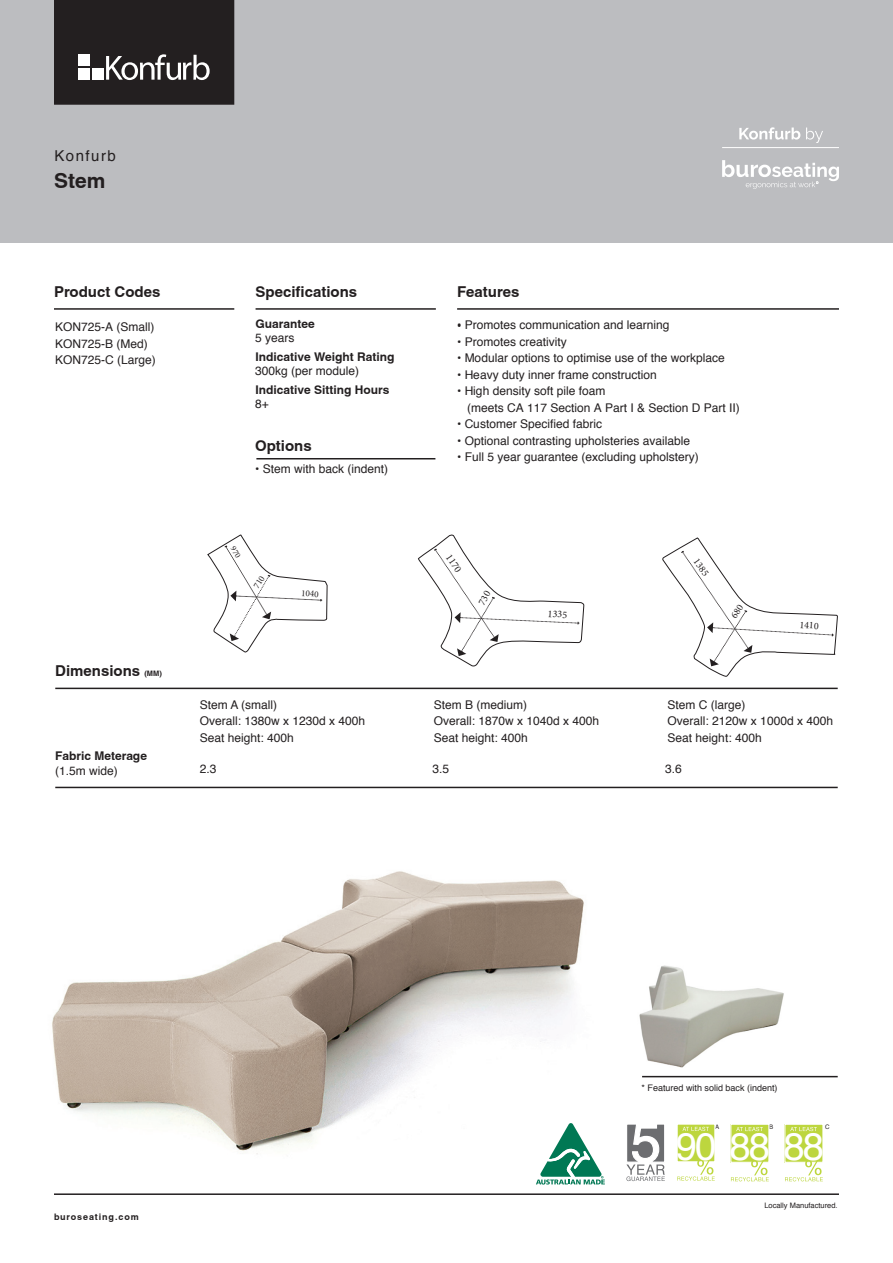
<style>
.page{position:relative;width:893px;height:1263px;background:#fff}
.page>*{position:absolute;margin:0;border:0;box-sizing:border-box;transform-origin:0 0}
.t1{font:38.4px "Helvetica";color:#fff}
.t2{font:700 21px "Helvetica";color:#231f20}
.t3{font:700 15px "Helvetica";color:#231f20}
.t4{font:15px "Helvetica";letter-spacing:.1em;color:#231f20}
.t5{font:12px/16.5px "Helvetica";color:#231f20}
.t6{font:700 12px "Helvetica";color:#231f20}
.t7{font:10.2px "Minion Pro";color:#231f20}
.t8{font:9.9px "Minion Pro";color:#231f20}
.t9{font:9px "Helvetica";color:#231f20}
.t10{font:700 9px "Helvetica";letter-spacing:.1em;color:#231f20}
.t11{font:9px "Minion Pro";color:#231f20}
.t12{font:7.5px "Helvetica";color:#231f20}
.t13{font:6.15px "Helvetica";color:#231f20}
.s1{font-size:7.5px}
</style>
<div class="page">
<div style="left:0;top:0;width:893px;height:243px;background:#bcbdc0"></div>
<svg style="left:54px;top:0;width:180px;height:105px;background:#322e2f"></svg>
<hr style="left:54px;top:1193px;width:785px;height:2px;background:#231f20">
<svg style="left:722px;top:160px;width:117px;height:29px"></svg>
<svg style="left:739px;top:127px;width:84px;height:16px"></svg>
<hr style="left:722px;top:147px;width:117px;height:1px;background:#fff">
<hr style="left:457px;top:308px;width:382px;height:2px;background:#231f20">
<hr style="left:54px;top:308px;width:180px;height:2px;background:#231f20">
<hr style="left:256px;top:308px;width:180px;height:2px;background:#231f20">
<img style="left:52px;top:871px;width:532px;height:283px">
<svg style="left:626px;top:1124px;width:39px;height:57px"></svg>
<div style="left:677px;top:1124px;width:38px;height:38px;background:#bdd63e"></div>
<div style="left:677px;top:1123px;width:38px;height:39px;border:1px solid #fff"></div>
<svg style="left:682px;top:1127px;width:27px;height:4px"></svg>
<svg style="left:677px;top:1159px;width:38px;height:22px"></svg>
<div style="left:785px;top:1124px;width:38px;height:38px;background:#bdd63e"></div>
<div style="left:784px;top:1124px;width:39px;height:39px;border:1px solid #fff"></div>
<svg style="left:790px;top:1127px;width:27px;height:4px"></svg>
<svg style="left:785px;top:1159px;width:38px;height:22px"></svg>
<div style="left:731px;top:1124px;width:38px;height:38px;background:#bdd63e"></div>
<div style="left:730px;top:1124px;width:39px;height:39px;border:1px solid #fff"></div>
<svg style="left:736px;top:1127px;width:27px;height:4px"></svg>
<svg style="left:731px;top:1159px;width:38px;height:22px"></svg>
<img style="left:639px;top:965px;width:145px;height:103px">
<hr style="left:256px;top:458px;width:179px;height:1px;background:#231f20">
<hr style="left:55px;top:688px;width:783px;height:1px;background:#231f20">
<hr style="left:642px;top:1076px;width:196px;height:1px;background:#231f20">
<hr style="left:55px;top:787px;width:783px;height:1px;background:#231f20">
<div style="left:521px;top:1096px;width:94px;height:91px;background:#fff"></div>
<svg style="left:536px;top:1123px;width:69px;height:62px"></svg>
<svg style="left:207px;top:534px;width:121px;height:154px"></svg>
<svg style="left:418px;top:534px;width:166px;height:133px"></svg>
<svg style="left:662px;top:537px;width:176px;height:140px"></svg>
<p class="t4" style="left:54px;top:145px;width:63px">Konfurb</p>
<p class="t2" style="left:54px;top:168px;width:53px">Stem</p>
<p class="t3" style="left:54px;top:282px;width:108px">Product Codes</p>
<p class="t3" style="left:256px;top:282px;width:103px">Specifications</p>
<p class="t6" style="left:256px;top:317px;width:61px">Guarantee</p>
<p class="t6" style="left:256px;top:350px;width:140px">Indicative Weight Rating</p>
<p class="t6" style="left:256px;top:383px;width:135px">Indicative Sitting Hours</p>
<p class="t5" style="left:55px;top:319px;width:101px">KON725-A (Small)</p>
<p class="t5" style="left:55px;top:336px;width:94px">KON725-B (Med)</p>
<p class="t5" style="left:55px;top:352px;width:102px">KON725-C (Large)</p>
<p class="t5" style="left:255px;top:330px;width:41px">5 years</p>
<p class="t5" style="left:255px;top:363px;width:106px">300kg (per module)</p>
<p class="t5" style="left:255px;top:396px;width:15px">8+</p>
<p class="t3" style="left:255px;top:436px;width:58px">Options</p>
<p class="t5" style="left:255px;top:461px;width:134px">• Stem with back (indent)</p>
<p class="t3" style="left:55px;top:662px;width:108px">Dimensions <span class="s1">(MM)</span></p>
<p class="t11" style="left:302px;top:587px;width:19px;rotate:4deg">1040</p>
<p class="t3" style="left:457px;top:282px;width:64px">Features</p>
<p class="t5" style="left:457px;top:317px;width:214px">• Promotes communication and learning</p>
<p class="t5" style="left:457px;top:334px;width:111px">• Promotes creativity</p>
<p class="t5" style="left:457px;top:350px;width:269px">• Modular options to optimise use of the workplace</p>
<p class="t5" style="left:457px;top:367px;width:201px">• Heavy duty inner frame construction</p>
<p class="t5" style="left:467px;top:383px;width:274px;text-indent:-10px">• High density soft pile foam<br>(meets CA 117 Section A Part I &amp; Section D Part II)</p>
<p class="t5" style="left:457px;top:416px;width:146px">• Customer Specified fabric</p>
<p class="t5" style="left:457px;top:433px;width:234px">• Optional contrasting upholsteries available</p>
<p class="t5" style="left:457px;top:449px;width:243px">• Full 5 year guarantee (excluding upholstery)</p>
<p class="t7" style="left:454px;top:551px;width:21px;rotate:56deg">1170</p>
<p class="t7" style="left:548px;top:607px;width:21px;rotate:4deg">1335</p>
<p class="t8" style="left:701px;top:555px;width:21px;rotate:55deg">1385</p>
<p class="t8" style="left:800px;top:618px;width:21px;rotate:4deg">1410</p>
<p class="t5" style="left:200px;top:696px;width:79px">Stem A (small)</p>
<p class="t5" style="left:200px;top:713px;width:167px">Overall: 1380w x 1230d x 400h</p>
<p class="t5" style="left:200px;top:729px;width:96px">Seat height: 400h</p>
<p class="t5" style="left:200px;top:762px;width:18px">3 0</p>
<p class="t5" style="left:434px;top:696px;width:95px">Stem B (medium)</p>
<p class="t5" style="left:434px;top:713px;width:167px">Overall: 1870w x 1040d x 400h</p>
<p class="t5" style="left:434px;top:729px;width:96px">Seat height: 400h</p>
<p class="t5" style="left:668px;top:696px;width:80px">Stem C (large)</p>
<p class="t5" style="left:668px;top:713px;width:167px">Overall: 2120w x 1000d x 400h</p>
<p class="t5" style="left:668px;top:729px;width:96px">Seat height: 400h</p>
<p class="t5" style="left:668px;top:762px;width:18px">3.5</p>
<p class="t6" style="left:55px;top:748px;width:93px">Fabric Meterage</p>
<p class="t5" style="left:55px;top:763px;width:64px">(1.5m wide)</p>
<p class="t5" style="left:200px;top:761px;width:18px">2.3</p>
<p class="t5" style="left:433px;top:761px;width:18px">3.5</p>
<p class="t5" style="left:665px;top:761px;width:18px">3.6</p>
<p class="t9" style="left:642px;top:1081px;width:138px">* Featured with solid back (indent)</p>
<p class="t13" style="left:769px;top:1122px;width:6px">B</p>
<p class="t13" style="left:825px;top:1122px;width:6px">C</p>
<p class="t13" style="left:715px;top:1122px;width:6px">A</p>
<p class="t1" style="left:676px;top:1117px;width:150px">90 88 88</p>
<p class="t10" style="left:54px;top:1212px;width:86px">buroseating.com</p>
<p class="t12" style="left:764px;top:1199px;width:75px">Locally Manufactured.</p>
</div>
